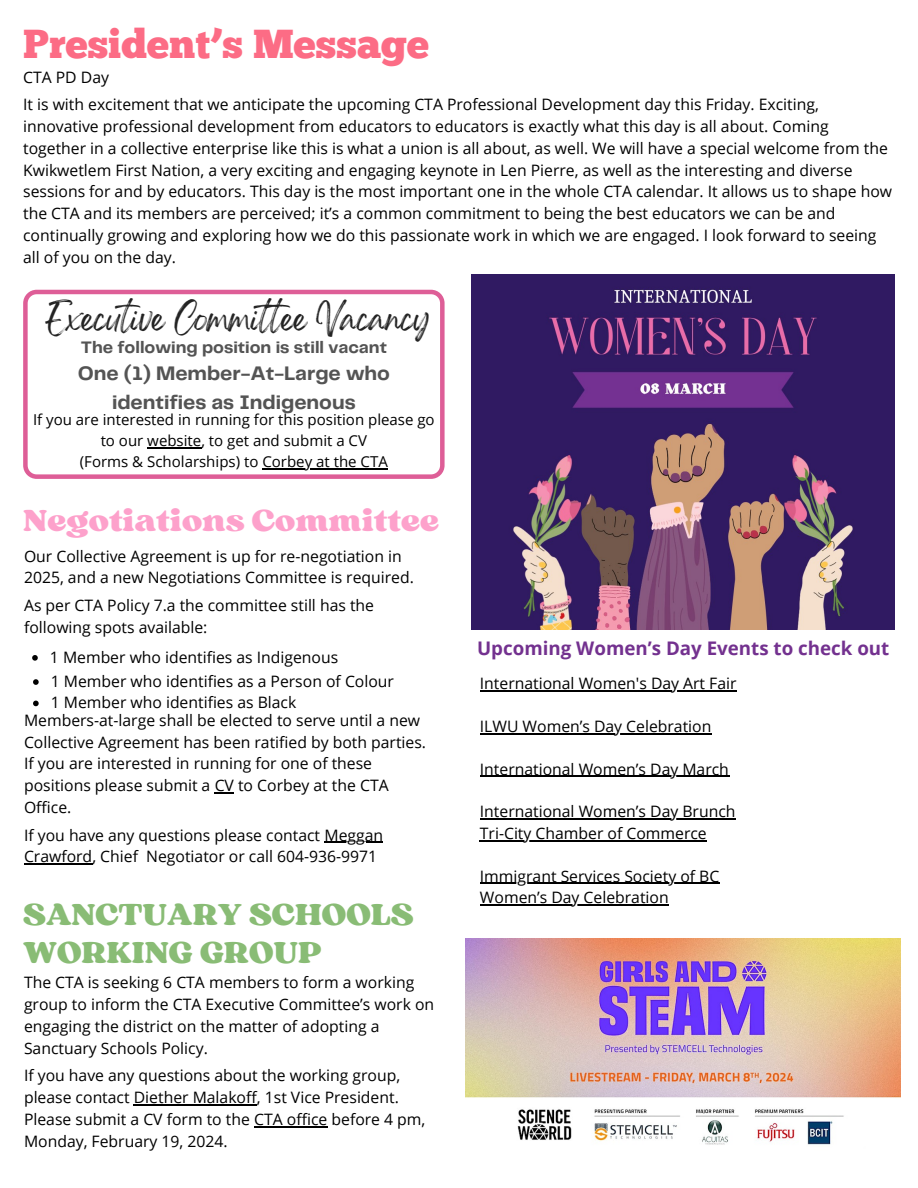
<style>
.page{position:relative;width:918px;height:1188px;background:#fff}
.page>*{position:absolute;margin:0;border:0;box-sizing:border-box;transform-origin:0 0}
.t1{font:40.5px "Chunk Five";color:#fc6c85}
.t2{font:31.95px "Sergio Trendy";color:#fda1cb}
.t3{font:31.8px "Sergio Trendy";color:#89bc75}
.t4{font:25.35px "Gellatio";color:#232323}
.t5{font:700 20.4px/28.5px "Telegraf";color:#545454;text-align:center}
.t6{font:700 18.75px "Open Sans";color:#73318f}
.t7{font:700 17.25px "Telegraf";color:#545454}
.t8{font:15.75px/21.8px "Open Sans";color:#000}
.t9{font:15px/20.9px "Open Sans";color:#000;text-align:center}
</style>
<div class="page">
<svg style="left:23px;top:290px;width:422px;height:189px"></svg>
<hr style="left:147px;top:447px;width:54px;height:2px;background:#000">
<hr style="left:262px;top:468px;width:126px;height:1px;background:#000">
<img style="left:472px;top:274px;width:423px;height:356px">
<img style="left:465px;top:939px;width:436px;height:206px">
<svg style="left:215px;top:792px;width:19px;height:2px"></svg>
<hr style="left:325px;top:842px;width:58px;height:1px;background:#000">
<hr style="left:24px;top:863px;width:68px;height:2px;background:#000">
<svg style="left:32px;top:655px;width:6px;height:6px"></svg>
<svg style="left:33px;top:679px;width:6px;height:6px"></svg>
<svg style="left:33px;top:701px;width:6px;height:5px"></svg>
<hr style="left:134px;top:1104px;width:123px;height:2px;background:#000">
<hr style="left:254px;top:1126px;width:73px;height:2px;background:#000">
<hr style="left:480px;top:690px;width:257px;height:1px;background:#000">
<hr style="left:480px;top:733px;width:232px;height:1px;background:#000">
<hr style="left:480px;top:776px;width:249px;height:1px;background:#000">
<hr style="left:480px;top:819px;width:256px;height:1px;background:#000">
<hr style="left:480px;top:840px;width:227px;height:1px;background:#000">
<hr style="left:480px;top:883px;width:240px;height:1px;background:#000">
<hr style="left:480px;top:904px;width:189px;height:1px;background:#000">
<h3 class="t1" style="left:23px;top:28px;width:407px">President’s Message</h3>
<p class="t8" style="left:23px;top:66px;width:87px">CTA PD Day</p>
<p class="t8" style="left:23px;top:93px;width:871px">It is with excitement that we anticipate the upcoming CTA Professional Development day this Friday. Exciting, innovative professional development from educators to educators is exactly what this day is all about. Coming together in a collective enterprise like this is what a union is all about, as well. We will have a special welcome from the Kwikwetlem First Nation, a very exciting and engaging keynote in Len Pierre, as well as the interesting and diverse sessions for and by educators. This day is the most important one in the whole CTA calendar. It allows us to shape how the CTA and its members are perceived; it’s a common commitment to being the best educators we can be and continually growing and exploring how we do this passionate work in which we are engaged. I look forward to seeing all of you on the day.</p>
<h1 class="t4" style="left:45px;top:312px;width:386px">Executive Commitee Vacancy</h1>
<p class="t7" style="left:81px;top:340px;width:308px">The following position is still vacant</p>
<p class="t5" style="left:78px;top:360px;width:314px">One (1) Member-At-Large who identifies as Indigenous</p>
<p class="t9" style="left:33px;top:409px;width:403px">If you are interested in running for this position please go to our website, to get and submit a CV</p>
<h4 class="t9" style="left:80px;top:451px;width:310px">(Forms &amp; Scholarships) to Corbey at the CTA</h4>
<p class="t2" style="left:23px;top:500px;width:418px">Negotiations Committee</p>
<p class="t8" style="left:24px;top:545px;width:391px">Our Collective Agreement is up for re-negotiation in<br>2025, and a new Negotiations Committee is required.</p>
<p class="t8" style="left:24px;top:594px;width:352px">As per CTA Policy 7.a the committee still has the following spots available:</p>
<h2 class="t8" style="left:50px;top:646px;width:290px">1 Member who identifies as Indigenous</h2>
<h2 class="t8" style="left:51px;top:670px;width:345px">1 Member who identifies as a Person of Colour</h2>
<p class="t8" style="left:51px;top:692px;width:247px">1 Member who identifies as Black</p>
<p class="t8" style="left:24px;top:709px;width:404px">Members-at-large shall be elected to serve until a new<br>Collective Agreement has been ratified by both parties.</p>
<p class="t8" style="left:24px;top:752px;width:366px">If you are interested in running for one of these positions please submit a CV to Corbey at the CTA<br>Office.</p>
<p class="t8" style="left:24px;top:824px;width:361px">If you have any questions please contact Meggan</p>
<p class="t8" style="left:24px;top:845px;width:355px">Crawford, Chief Negotiator or call 604-936-9971</p>
<p class="t3" style="left:23px;top:895px;width:392px">SANCTUARY SCHOOLS</p>
<p class="t3" style="left:23px;top:933px;width:300px">WORKING GROUP</p>
<p class="t8" style="left:24px;top:971px;width:412px">The CTA is seeking 6 CTA members to form a working group to inform the CTA Executive Committee’s work on engaging the district on the matter of adopting a Sanctuary Schools Policy.</p>
<h5 class="t8" style="left:24px;top:1064px;width:378px">If you have any questions about the working group, please contact Diether Malakoff, 1st Vice President.</h5>
<p class="t8" style="left:24px;top:1108px;width:403px">Please submit a CV form to the CTA office before 4 pm,<br>Monday, February 19, 2024.</p>
<p class="t6" style="left:477px;top:635px;width:414px">Upcoming Women’s Day Events to check out</p>
<p class="t8" style="left:480px;top:672px;width:258px">International Women's Day Art Fair</p>
<p class="t8" style="left:480px;top:715px;width:233px">ILWU Women’s Day Celebration</p>
<p class="t8" style="left:480px;top:758px;width:251px">International Women’s Day March</p>
<p class="t8" style="left:480px;top:800px;width:257px">International Women’s Day Brunch</p>
<p class="t8" style="left:480px;top:822px;width:228px">Tri-City Chamber of Commerce</p>
<p class="t8" style="left:480px;top:865px;width:241px;line-height:21.3px">Immigrant Services Society of BC<br>Women’s Day Celebration</p>
</div>
